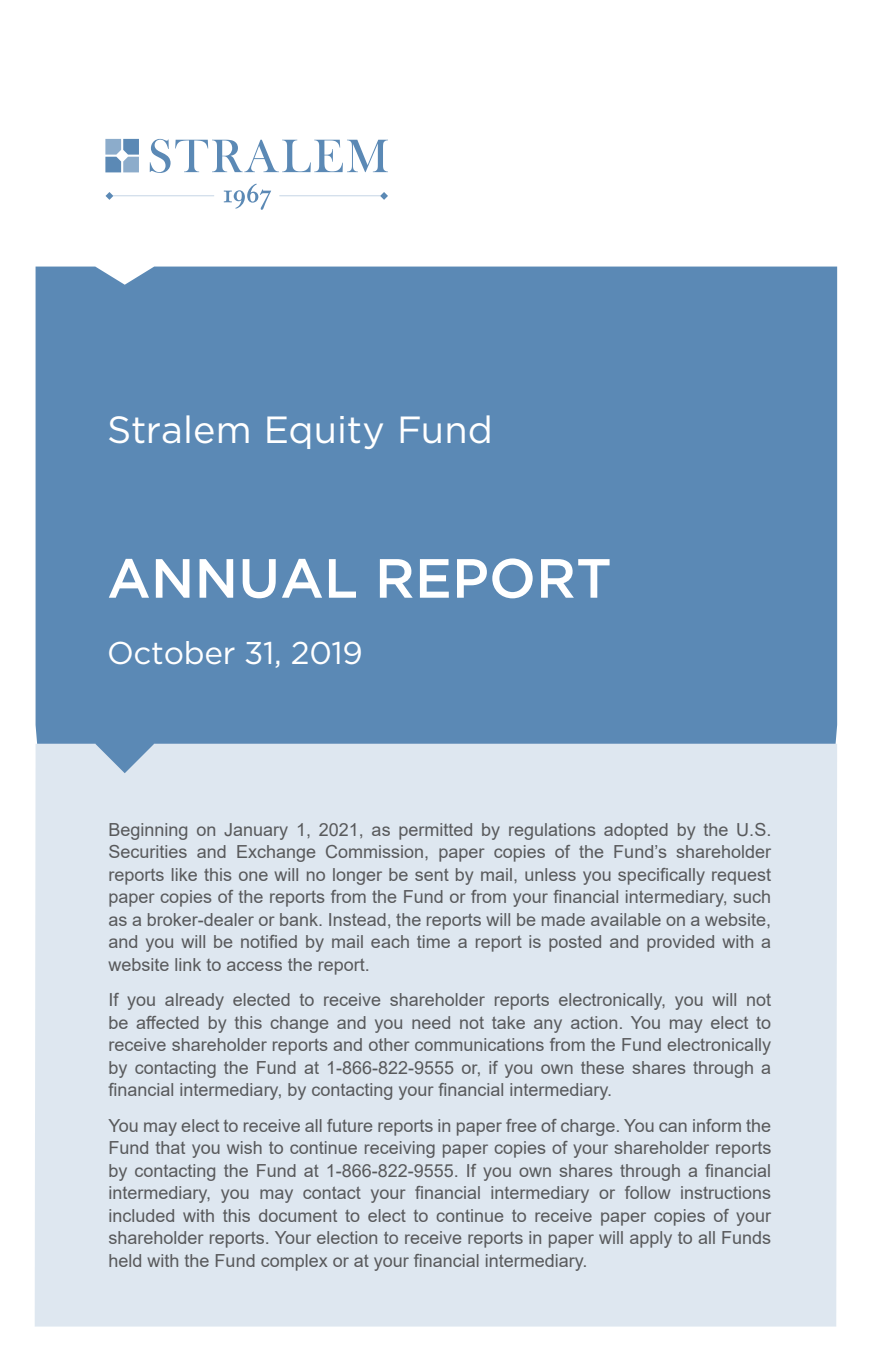
<style>
.page{position:relative;width:871px;height:1357px;background:#fff}
.page>*{position:absolute;margin:0;border:0;box-sizing:border-box;transform-origin:0 0}
.t1{font:500 55.12px "Gotham";letter-spacing:.005em;color:#fff}
.t2{font:37.8px "Gotham";color:#fff}
.t3{font:31.5px "Gotham";letter-spacing:-.01em;color:#fff}
.t4{font:18px/22.5px "Arial";color:#58595b;text-align:justify}
</style>
<div class="page">
<div style="left:36px;top:267px;width:801px;height:477px;background:#5b89b5"></div>
<div style="left:95px;top:714px;width:59px;height:30px;background:#5b89b5"></div>
<div style="left:35px;top:744px;width:802px;height:582px;background:#dee7f0"></div>
<svg style="left:105px;top:139px;width:34px;height:33px"></svg>
<svg style="left:150px;top:139px;width:238px;height:34px"></svg>
<svg style="left:224px;top:184px;width:47px;height:26px"></svg>
<svg style="left:105px;top:192px;width:109px;height:8px"></svg>
<svg style="left:279px;top:192px;width:109px;height:8px"></svg>
<h2 class="t2" style="left:107px;top:406px;width:387px">Stralem Equity Fund</h2>
<h1 class="t1" style="left:107px;top:542px;width:506px">ANNUAL REPORT</h1>
<h3 class="t3" style="left:107px;top:633px;width:257px">October 31, 2019</h3>
<p class="t4" style="left:109px;top:818px;width:664px">Beginning on January 1, 2021, as permitted by regulations adopted by the U.S.<br>Securities and Exchange Commission, paper copies of the Fund’s shareholder reports like this one will no longer be sent by mail, unless you specifically request paper copies of the reports from the Fund or from your financial intermediary, such as a broker-dealer or bank. Instead, the reports will be made available on a website, and you will be notified by mail each time a report is posted and provided with a website link to access the report.</p>
<p class="t4" style="left:109px;top:989px;width:664px">If you already elected to receive shareholder reports electronically, you will not be affected by this change and you need not take any action. You may elect to receive shareholder reports and other communications from the Fund electronically by contacting the Fund at 1-866-822-9555 or, if you own these shares through a financial intermediary, by contacting your financial intermediary.</p>
<p class="t4" style="left:109px;top:1114px;width:664px">You may elect to receive all future reports in paper free of charge. You can inform the Fund that you wish to continue receiving paper copies of your shareholder reports by contacting the Fund at 1-866-822-9555. If you own shares through a financial intermediary, you may contact your financial intermediary or follow instructions included with this document to elect to continue to receive paper copies of your shareholder reports. Your election to receive reports in paper will apply to all Funds held with the Fund complex or at your financial intermediary.</p>
</div>
